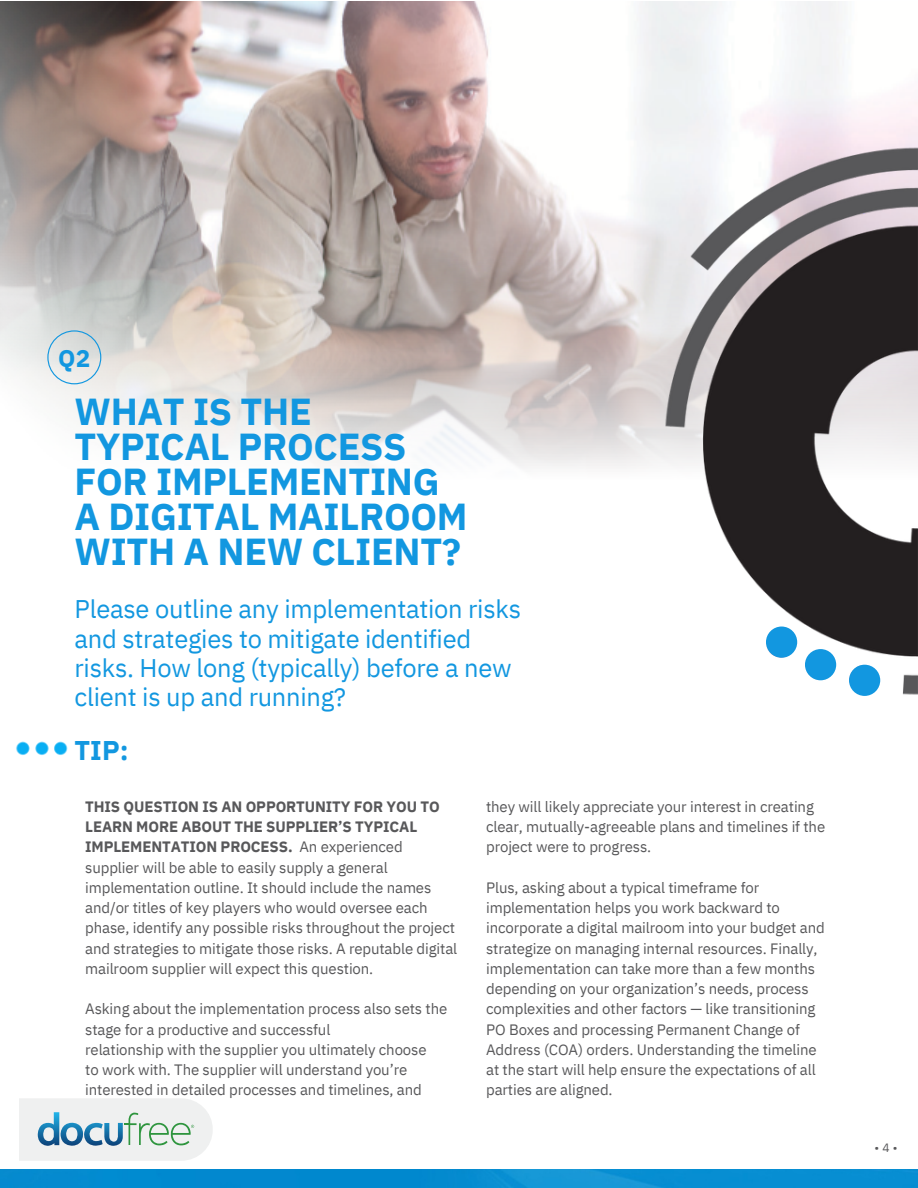
<style>
.page{position:relative;width:918px;height:1188px;background:#fff}
.page>*{position:absolute;margin:0;border:0;box-sizing:border-box;transform-origin:0 0}
.t1{font:700 37.5px/34.8px "IBM Plex Sans";letter-spacing:-.01em;color:#1297e0}
.t2{font:700 27px "IBM Plex Sans";color:#1297e0}
.t3{font:25.5px/29.2px "IBM Plex Sans";letter-spacing:-.01em;color:#1297e0}
.t4{font:700 24.3px "IBM Plex Sans";color:#1297e0}
.t5{font:15px/20.2px "IBM Plex Sans";letter-spacing:-.01em;color:#58585a}
.t6{font:12px "IBM Plex Sans";color:#58585a}
.s1{font-weight:700}
</style>
<div class="page">
<img style="left:0;top:1px;width:918px;height:467px">
<svg style="left:47px;top:330px;width:54px;height:54px;background:#d5dee1"></svg>
<img style="left:658px;top:141px;width:260px;height:555px">
<div style="left:766px;top:627px;width:31px;height:31px;background:#1297e0;border-radius:50%"></div>
<div style="left:805px;top:649px;width:31px;height:31px;background:#1297e0;border-radius:50%"></div>
<div style="left:849px;top:665px;width:31px;height:31px;background:#1297e0;border-radius:50%"></div>
<img style="left:16px;top:741px;width:52px;height:14px">
<img style="left:0;top:1169px;width:918px;height:1px">
<img style="left:0;top:1170px;width:918px;height:18px">
<svg style="left:19px;top:1098px;width:194px;height:63px"></svg>
<p class="t4" style="left:58px;top:342px;width:33px">Q2</p>
<p class="t1" style="left:74px;top:394px;width:239px">WHAT IS THE</p>
<p class="t1" style="left:74px;top:429px;width:395px">TYPICAL PROCESS<br>FOR IMPLEMENTING<br>A DIGITAL MAILROOM<br>WITH A NEW CLIENT?</p>
<p class="t3" style="left:74px;top:594px;width:448px">Please outline any implementation risks and strategies to mitigate identified risks. How long (typically) before a new client is up and running?</p>
<p class="t2" style="left:74px;top:732px;width:56px">TIP:</p>
<p class="t5" style="left:85px;top:796px;width:374px"><span class="s1">THIS QUESTION IS AN OPPORTUNITY FOR YOU TO LEARN MORE ABOUT THE SUPPLIER’S TYPICAL IMPLEMENTATION PROCESS.</span> An experienced supplier will be able to easily supply a general implementation outline. It should include the names and/or titles of key players who would oversee each phase, identify any possible risks throughout the project and strategies to mitigate those risks. A reputable digital mailroom supplier will expect this question.</p>
<p class="t5" style="left:85px;top:999px;width:364px">Asking about the implementation process also sets the stage for a productive and successful</p>
<p class="t5" style="left:85px;top:1039px;width:343px">relationship with the supplier you ultimately choose</p>
<p class="t5" style="left:85px;top:1059px;width:324px">to work with. The supplier will understand you’re</p>
<p class="t5" style="left:85px;top:1080px;width:338px">interested in detailed processes and timelines, and</p>
<p class="t5" style="left:486px;top:796px;width:341px">they will likely appreciate your interest in creating clear, mutually-agreeable plans and timelines if the project were to progress.</p>
<p class="t5" style="left:486px;top:877px;width:275px">Plus, asking about a typical timeframe for</p>
<p class="t5" style="left:486px;top:897px;width:295px">implementation helps you work backward to</p>
<p class="t5" style="left:486px;top:918px;width:340px">incorporate a digital mailroom into your budget and</p>
<p class="t5" style="left:486px;top:938px;width:333px">strategize on managing internal resources. Finally,</p>
<p class="t5" style="left:486px;top:958px;width:330px">implementation can take more than a few months</p>
<p class="t5" style="left:486px;top:978px;width:324px">depending on your organization’s needs, process</p>
<p class="t5" style="left:486px;top:999px;width:331px">complexities and other factors — like transitioning</p>
<p class="t5" style="left:486px;top:1019px;width:315px">PO Boxes and processing Permanent Change of</p>
<p class="t5" style="left:486px;top:1039px;width:332px">Address (COA) orders. Understanding the timeline</p>
<p class="t5" style="left:486px;top:1059px;width:331px">at the start will help ensure the expectations of all</p>
<p class="t5" style="left:486px;top:1080px;width:128px">parties are aligned.</p>
<p class="t6" style="left:875px;top:1140px;width:25px">•4•</p>
</div>
